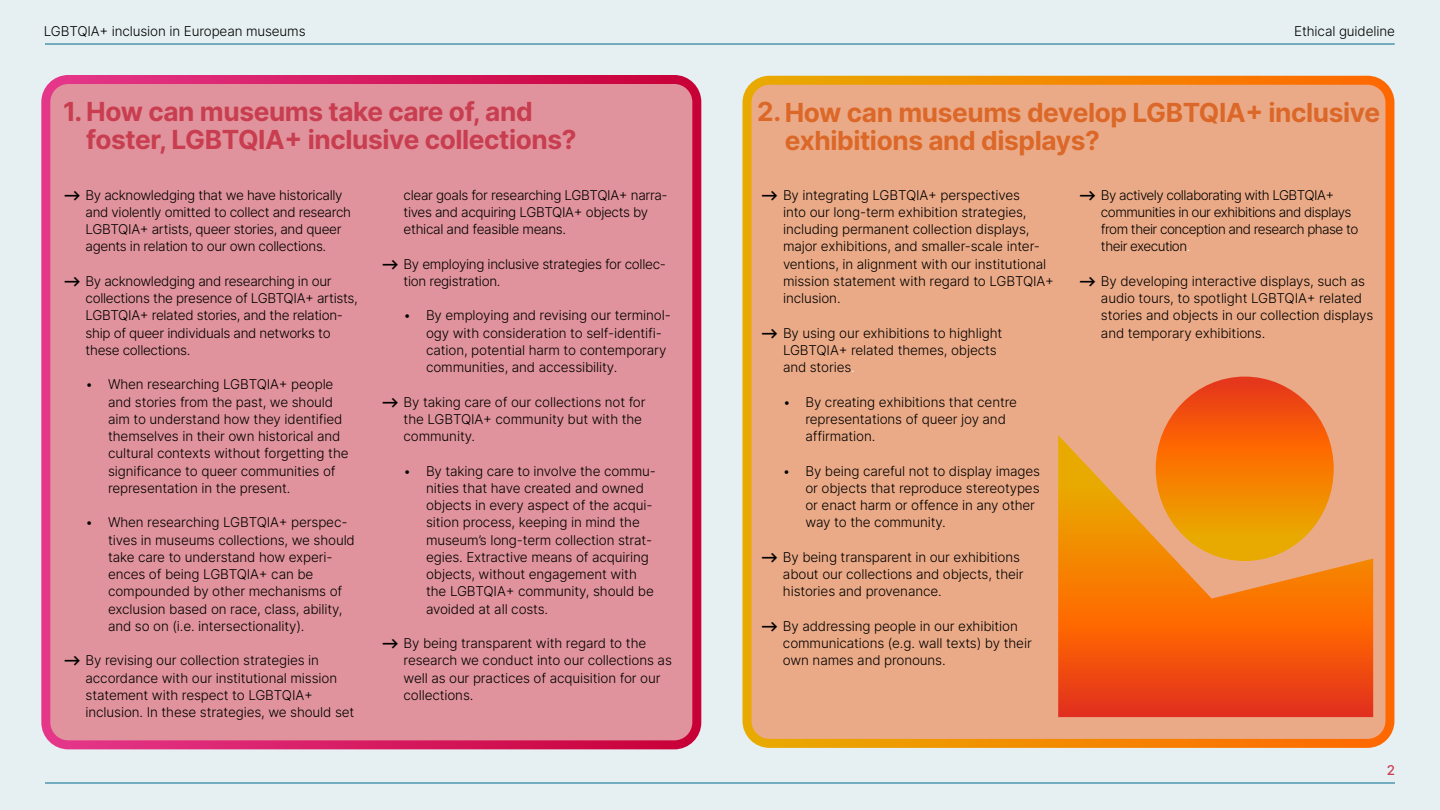
<style>
.page{position:relative;width:1440px;height:810px;background:#e0edf1}
.page>*{position:absolute;margin:0;border:0;box-sizing:border-box;transform-origin:0 0}
.t1{font:700 26.25px/27.8px "Inter";letter-spacing:-.015em;color:#c83d4f}
.t2{font:700 26.25px/27.8px "Inter";letter-spacing:-.015em;color:#db6828}
.t3{font:300 13.5px/17.2px "Inter";letter-spacing:-.01em;color:#000}
.t4{font:300 13.5px/17.2px "Inter";letter-spacing:-.04em;color:#000}
.t5{font:500 13.5px "Inter";color:#c83d4f}
.s1{font-weight:700}
.s2{color:#fff}
</style>
<div class="page">
<div style="left:747px;top:80px;width:643px;height:663px;background:#ebaa87;border-radius:22px"></div>
<div style="left:742px;top:76px;width:652px;height:672px;border:9px solid #fff;border-radius:22px"></div>
<div style="left:46px;top:80px;width:651px;height:665px;background:#e0939c;border-radius:22px"></div>
<div style="left:41px;top:75px;width:660px;height:674px;border:9px solid #fff;border-radius:22px"></div>
<svg style="left:1058px;top:435px;width:315px;height:282px"></svg>
<svg style="left:1156px;top:377px;width:178px;height:184px"></svg>
<hr style="left:45px;top:783px;width:1350px;height:1px;background:#006b8c">
<hr style="left:45px;top:44px;width:1350px;height:1px;background:#006b8c">
<p class="t3" style="left:44px;top:22px;width:263px">LGBTQIA+ inclusion in European museums</p>
<p class="t3" style="left:1294px;top:23px;width:102px">Ethical guideline</p>
<h1 class="t1" style="left:86px;top:97px;width:492px;text-indent:-23px">1. How can museums take care of, and foster, LGBTQIA+ inclusive collections?</h1>
<h1 class="t2" style="left:785px;top:98px;width:597px;text-indent:-27px">2.How can museums develop LGBTQIA+ inclusive exhibitions and displays?</h1>
<p class="t3" style="left:86px;top:186px;width:267px;text-indent:-23px"><span class="s1">⟶</span> By acknowledging that we have historically and violently omitted to collect and research LGBTQIA+ artists, queer stories, and queer agents in relation to our own collections.</p>
<p class="t3" style="left:86px;top:272px;width:274px;text-indent:-23px"><span class="s1">⟶</span> By acknowledging and researching in our collections the presence of LGBTQIA+ artists, LGBTQIA+ related stories, and the relation&shy;ship of queer individuals and networks to these collections.</p>
<p class="t3" style="left:108px;top:375px;width:242px;text-indent:-22px">• When researching LGBTQIA+ people and stories from the past, we should aim to understand how they identified themselves in their own historical and cultural contexts without forgetting the significance to queer communities of representation in the present.</p>
<p class="t3" style="left:108px;top:513px;width:248px;text-indent:-22px">• When researching LGBTQIA+ perspec&shy;tives in museums collections, we should take care to understand how experi&shy;ences of being LGBTQIA+ can be compounded by other mechanisms of exclusion based on race, class, ability, and so on (i.e. intersectionality).</p>
<p class="t3" style="left:86px;top:652px;width:270px;text-indent:-23px"><span class="s1">⟶</span> By revising our collection strategies in accordance with our institutional mission statement with respect to LGBTQIA+ inclusion. In these strategies, we should set</p>
<p class="t3" style="left:404px;top:186px;width:266px">clear goals for researching LGBTQIA+ narra&shy;tives and acquiring LGBTQIA+ objects by ethical and feasible means.</p>
<p class="t3" style="left:404px;top:255px;width:264px;text-indent:-23px"><span class="s1">⟶</span> By employing inclusive strategies for collec&shy;tion registration.</p>
<p class="t3" style="left:426px;top:307px;width:246px;text-indent:-22px">• By employing and revising our terminol&shy;ogy with consideration to self-identifi&shy;cation, potential harm to contemporary communities, and accessibility.</p>
<p class="t3" style="left:404px;top:393px;width:244px;text-indent:-23px"><span class="s1">⟶</span> By taking care of our collections not for the LGBTQIA+ community but with the community.</p>
<p class="t3" style="left:426px;top:462px;width:231px;text-indent:-22px">• By taking care to involve the commu&shy;nities that have created and owned objects in every aspect of the acqui&shy;sition process, keeping in mind the museum’s long-term collection strat&shy;egies. Extractive means of acquiring objects, without engagement with the LGBTQIA+ community, should be avoided at all costs.</p>
<p class="t3" style="left:404px;top:634px;width:270px;text-indent:-23px"><span class="s1">⟶</span> By being transparent with regard to the research we conduct into our collections as well as our practices of acquisition for our collections.</p>
<p class="t3" style="left:783px;top:186px;width:273px;text-indent:-23px"><span class="s1">⟶</span> By integrating LGBTQIA+ perspectives<br>into our long-term exhibition strategies, including permanent collection displays, major exhibitions, and smaller-scale inter&shy;ventions, in alignment with our institutional mission statement with regard to LGBTQIA+ inclusion.</p>
<p class="t3" style="left:783px;top:324px;width:221px;text-indent:-23px"><span class="s1">⟶</span> By using our exhibitions to highlight<br>LGBTQIA+ related themes, objects and stories<span class="s2">.</span></p>
<p class="t3" style="left:805px;top:393px;width:213px;text-indent:-22px">• By creating exhibitions that centre representations of queer joy and affirmation.</p>
<p class="t3" style="left:805px;top:462px;width:236px;text-indent:-22px">• By being careful not to display images or objects that reproduce stereotypes or enact harm or offence in any other way to the community.</p>
<p class="t3" style="left:783px;top:548px;width:242px;text-indent:-23px"><span class="s1">⟶</span> By being transparent in our exhibitions about our collections and objects, their histories and provenance.</p>
<p class="t3" style="left:783px;top:617px;width:250px;text-indent:-23px"><span class="s1">⟶</span> By addressing people in our exhibition communications (e.g. wall texts) by their own names and pronouns.</p>
<p class="t4" style="left:1101px;top:186px;width:259px;text-indent:-23px"><span class="s1">⟶</span> By actively collaborating with LGBTQIA+ communities in our exhibitions and displays from their conception and research phase to their execution<span class="s2">.</span></p>
<p class="t3" style="left:1101px;top:272px;width:274px;text-indent:-23px"><span class="s1">⟶</span> By developing interactive displays, such as audio tours, to spotlight LGBTQIA+ related stories and objects in our collection displays and temporary exhibitions.</p>
<p class="t5" style="left:1387px;top:761px;width:10px">2</p>
</div>
